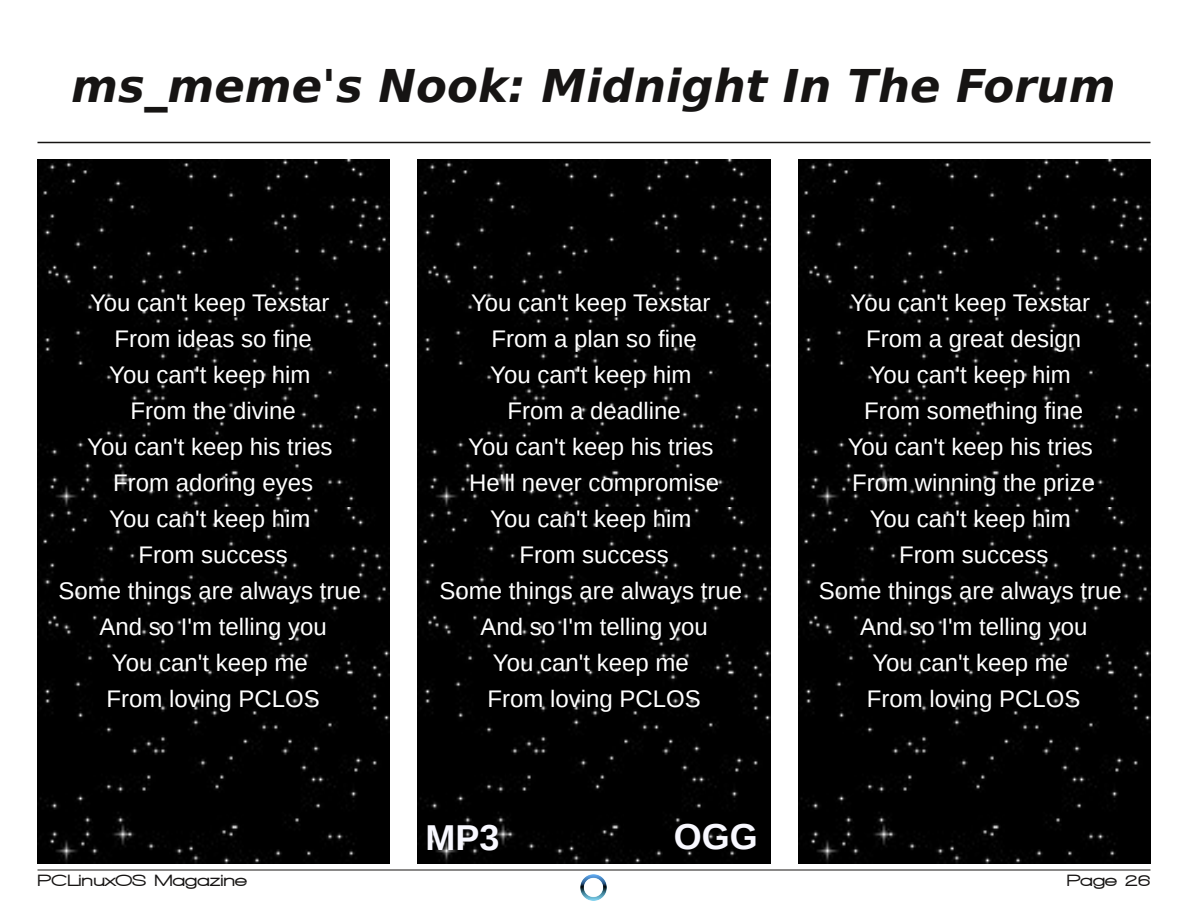
<style>
.page{position:relative;width:1188px;height:918px;background:#fff}
.page>*{position:absolute;margin:0;border:0;box-sizing:border-box;transform-origin:0 0}
.t1{font:italic 700 45px "Bitstream Vera Sans";color:#161413}
.t2{font:700 36px "Liberation Sans";color:#f8f8ff}
.t3{font:24px/36px "Liberation Sans";color:#fff;text-align:center}
.t4{font:900 16.5px "Walkway Expand";color:#161413}
</style>
<div class="page">
<hr style="left:38px;top:142px;width:1112px;height:1px;background:#161413">
<hr style="left:38px;top:870px;width:1112px;height:1px;background:#161413">
<img style="left:580px;top:874px;width:27px;height:27px">
<div style="left:38px;top:159px;width:352px;height:705px;background:#000"></div>
<div style="left:798px;top:159px;width:352px;height:705px;background:#000"></div>
<div style="left:418px;top:159px;width:352px;height:705px;background:#000"></div>
<h1 class="t1" style="left:71px;top:60px;width:1046px">ms_meme's Nook: Midnight In The Forum</h1>
<p class="t3" style="left:58px;top:285px;width:304px">You can't keep Texstar<br>From ideas so fine<br>You can't keep him<br>From the divine<br>You can't keep his tries<br>From adoring eyes<br>You can't keep him<br>From success<br>Some things are always true<br>And so I'm telling you<br>You can't keep me<br>From loving PCLOS</p>
<p class="t3" style="left:439px;top:285px;width:304px">You can't keep Texstar<br>From a plan so fine<br>You can't keep him<br>From a deadline<br>You can't keep his tries<br>He'll never compromise<br>You can't keep him<br>From success<br>Some things are always true<br>And so I'm telling you<br>You can't keep me<br>From loving PCLOS</p>
<p class="t3" style="left:819px;top:285px;width:304px">You can't keep Texstar<br>From a great design<br>You can't keep him<br>From something fine<br>You can't keep his tries<br>From winning the prize<br>You can't keep him<br>From success<br>Some things are always true<br>And so I'm telling you<br>You can't keep me<br>From loving PCLOS</p>
<h2 class="t2" style="left:425px;top:818px;width:76px">MP3</h2>
<h2 class="t2" style="left:674px;top:816px;width:85px">OGG</h2>
<p class="t4" style="left:38px;top:871px;width:211px">PCLinuxOS Magazine</p>
<p class="t4" style="left:1067px;top:871px;width:86px">Page 26</p>
</div>
